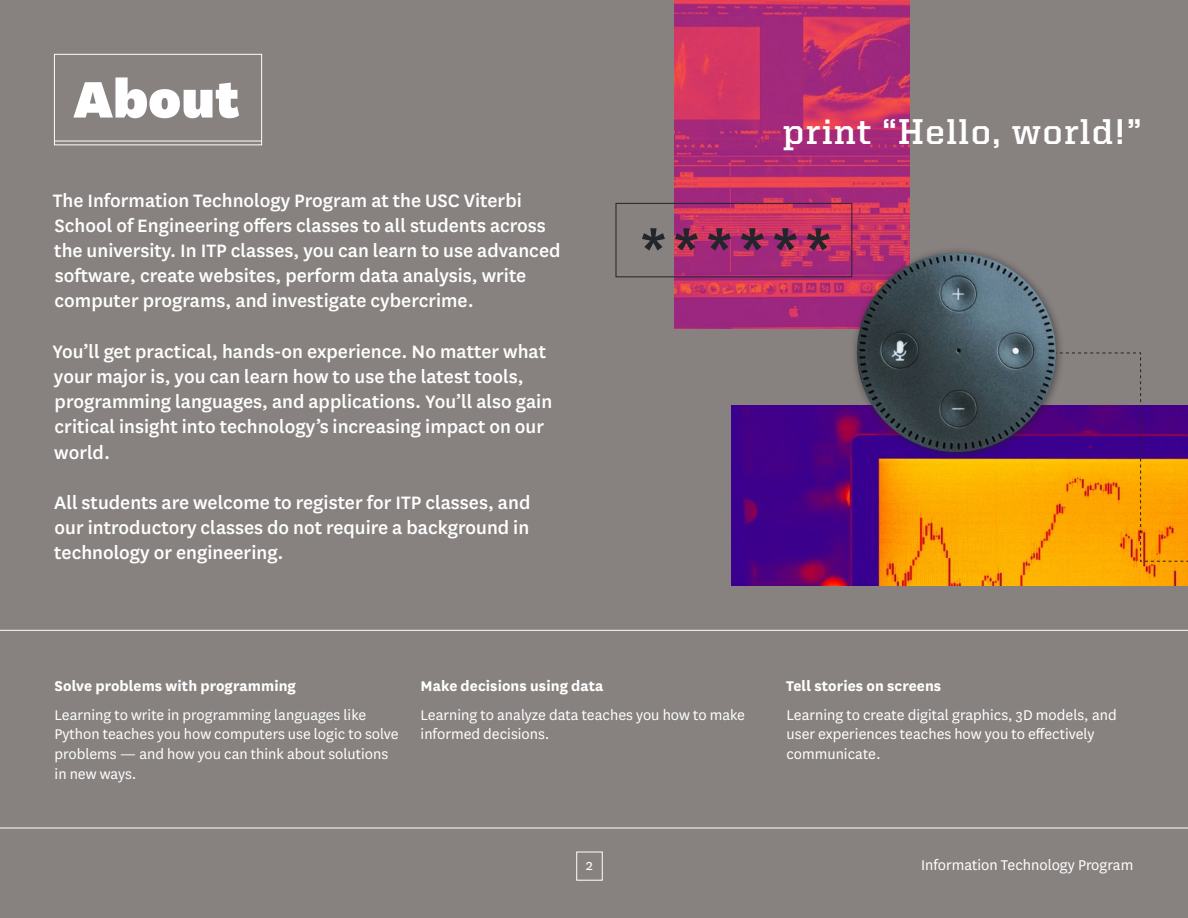
<style>
.page{position:relative;width:1188px;height:918px;background:#878180}
.page>*{position:absolute;margin:0;border:0;box-sizing:border-box;transform-origin:0 0}
.t1{font:700 72px "United Serif Reg";color:#23252b}
.t2{font:900 60px "National";letter-spacing:.005em;color:#fff}
.t3{font:700 36px "United Serif Reg";letter-spacing:.05em;color:#fff}
.t4{font:500 21px/25.2px "National";color:#fff}
.t5{font:16.5px/19.8px "National";color:#fff}
.Subheading_2{font:700 16.5px "National";letter-spacing:.005em;color:#fff}
</style>
<div class="page">
<hr style="left:0;top:630px;width:1188px;height:1px;background:#fff">
<img style="left:732px;top:406px;width:456px;height:180px">
<svg style="left:957px;top:352px;width:231px;height:210px"></svg>
<img style="left:674px;top:0;width:236px;height:328px">
<div style="left:850px;top:246px;width:215px;height:216px;background:#231f20;opacity:.5"></div>
<img style="left:857px;top:253px;width:199px;height:199px;border-radius:99px">
<div style="left:616px;top:203px;width:236px;height:74px;border:1px solid #23252b"></div>
<div style="left:54px;top:54px;width:208px;height:91px;border:1px solid #fff"></div>
<hr style="left:54px;top:141px;width:208px;height:1px;background:#fff">
<div style="left:576px;top:852px;width:27px;height:29px;border:1px solid #fff"></div>
<hr style="left:0;top:828px;width:1188px;height:1px;background:#fff">
<p class="t2" style="left:73px;top:57px;width:168px">About</p>
<p class="t4" style="left:53px;top:186px;width:509px">The Information Technology Program at the USC Viterbi School of Engineering offers classes to all students across the university. In ITP classes, you can learn to use advanced software, create websites, perform data analysis, write computer programs, and investigate cybercrime.</p>
<p class="t4" style="left:53px;top:338px;width:501px">You’ll get practical, hands-on experience. No matter what your major is, you can learn how to use the latest tools, programming languages, and applications. You’ll also gain critical insight into technology’s increasing impact on our world.</p>
<p class="t4" style="left:54px;top:489px;width:478px;text-align:justify">All students are welcome to register for ITP classes, and our introductory classes do not require a background in technology or engineering.</p>
<p class="t3" style="left:783px;top:112px;width:360px">print “Hello, world!”</p>
<p class="t1" style="left:641px;top:214px;width:192px">******</p>
<p class="Subheading_2" style="left:55px;top:674px;width:243px">Solve problems with programming</p>
<p class="t5" style="left:54px;top:704px;width:346px">Learning to write in programming languages like Python teaches you how computers use logic to solve problems — and how you can think about solutions in new ways.</p>
<p class="Subheading_2" style="left:421px;top:674px;width:185px">Make decisions using data</p>
<p class="t5" style="left:420px;top:704px;width:326px">Learning to analyze data teaches you how to make informed decisions.</p>
<p class="Subheading_2" style="left:786px;top:674px;width:157px">Tell stories on screens</p>
<p class="t5" style="left:786px;top:704px;width:332px">Learning to create digital graphics, 3D models, and user experiences teaches how you to effectively communicate.</p>
<p class="t5" style="left:586px;top:855px;width:9px">2</p>
<p class="t5" style="left:921px;top:855px;width:214px">Information Technology Program</p>
</div>
